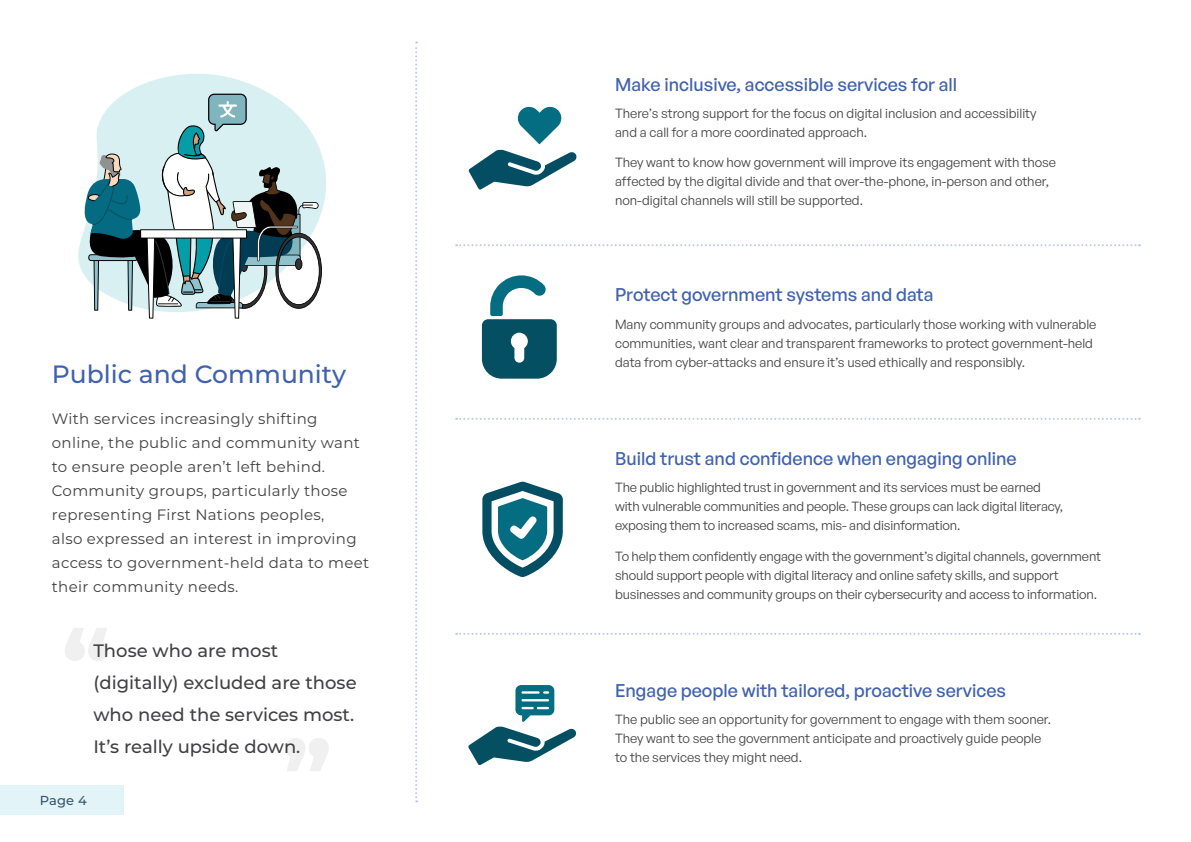
<style>
.page{position:relative;width:1191px;height:842px;background:#fff}
.page>*{position:absolute;margin:0;border:0;box-sizing:border-box;transform-origin:0 0}
.t1{font:800 89px "Montserrat";color:#414042}
.H2_-_C{font:500 25px "Montserrat";color:#4061ad}
.t2{font:500 18px "General Sans";color:#4061ad}
.pull_quote{font:500 18px/32px "Montserrat";color:#414042}
.para_text_alt{font:15px/24px "Montserrat";letter-spacing:.02em;color:#414042}
.para_text{font:13px/19px "General Sans";color:#414042}
.t3{font:500 13px "Montserrat";color:#36556a}
</style>
<div class="page">
<div style="left:0;top:785px;width:124px;height:30px;background:#e2f4f8"></div>
<svg style="left:78px;top:73px;width:248px;height:192px"></svg>
<svg style="left:80px;top:94px;width:242px;height:225px"></svg>
<svg style="left:415px;top:41px;width:2px;height:761px"></svg>
<svg style="left:468px;top:150px;width:109px;height:40px"></svg>
<svg style="left:518px;top:107px;width:43px;height:37px"></svg>
<svg style="left:482px;top:481px;width:81px;height:96px"></svg>
<svg style="left:468px;top:685px;width:109px;height:80px"></svg>
<svg style="left:456px;top:244px;width:684px;height:2px"></svg>
<svg style="left:456px;top:418px;width:684px;height:2px"></svg>
<svg style="left:456px;top:633px;width:684px;height:2px"></svg>
<svg style="left:482px;top:275px;width:75px;height:104px"></svg>
<h2 class="H2_-_C" style="left:52px;top:357px;width:296px">Public and Community</h2>
<p class="para_text_alt" style="left:52px;top:407px;width:319px">With services increasingly shifting online, the public and community want to ensure people aren’t left behind.<br>Community groups, particularly those representing First Nations peoples,<br>also expressed an interest in improving access to government-held data to meet their community needs.</p>
<h1 class="t1" style="left:62px;top:597px;width:50px">“</h1>
<p class="pull_quote" style="left:93px;top:633px;width:265px">Those who are most (digitally) excluded are those who need the services most.<br>It’s really upside down.</p>
<h1 class="t1" style="left:331px;top:802px;width:50px;rotate:-180deg">“</h1>
<p class="t3" style="left:40px;top:791px;width:49px">Page 4</p>
<h3 class="t2" style="left:615px;top:73px;width:344px">Make inclusive, accessible services for all</h3>
<p class="para_text" style="left:615px;top:104px;width:423px">There’s strong support for the focus on digital inclusion and accessibility and a call for a more coordinated approach.</p>
<p class="para_text" style="left:615px;top:153px;width:442px">They want to know how government will improve its engagement with those affected by the digital divide and that over-the-phone, in-person and other, non-digital channels will still be supported.</p>
<h3 class="t2" style="left:615px;top:283px;width:320px">Protect government systems and data</h3>
<p class="para_text" style="left:615px;top:314px;width:483px">Many community groups and advocates, particularly those working with vulnerable communities, want clear and transparent frameworks to protect government-held data from cyber-attacks and ensure it’s used ethically and responsibly.</p>
<h3 class="t2" style="left:615px;top:447px;width:403px">Build trust and confidence when engaging online</h3>
<p class="para_text" style="left:615px;top:478px;width:449px">The public highlighted trust in government and its services must be earned with vulnerable communities and people. These groups can lack digital literacy, exposing them to increased scams, mis- and disinformation.</p>
<p class="para_text" style="left:615px;top:546px;width:488px">To help them confidently engage with the government’s digital channels, government should support people with digital literacy and online safety skills, and support businesses and community groups on their cybersecurity and access to information.</p>
<h3 class="t2" style="left:615px;top:679px;width:392px">Engage people with tailored, proactive services</h3>
<p class="para_text" style="left:615px;top:710px;width:437px">The public see an opportunity for government to engage with them sooner.<br>They want to see the government anticipate and proactively guide people to the services they might need.</p>
</div>
